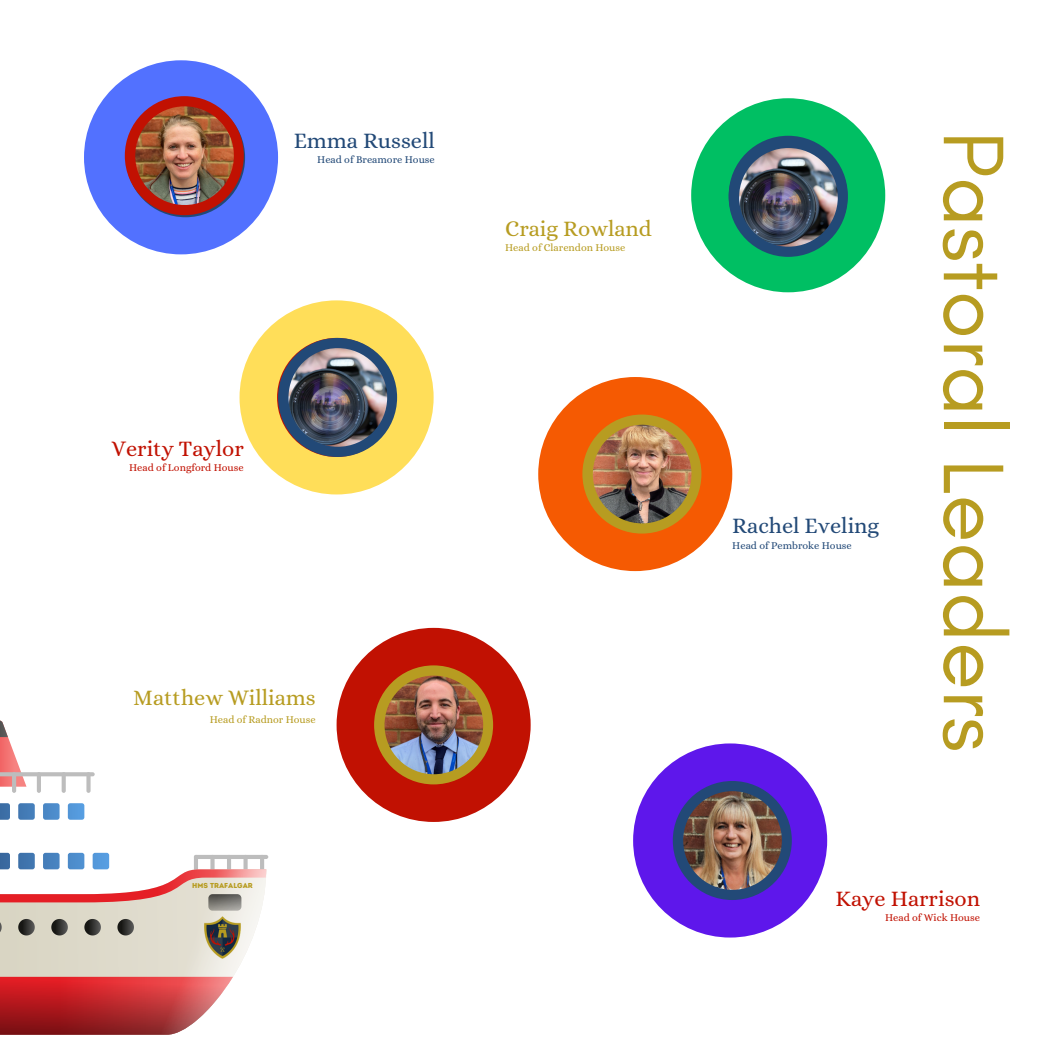
<style>
.page{position:relative;width:1042px;height:1043px;background:#fff}
.page>*{position:absolute;margin:0;border:0;box-sizing:border-box;transform-origin:0 0}
.t1{font:87.5px "Glacial Indifference";color:#b79c21}
.t2{font:22.22px "Alice";color:#b79c21}
.t3{font:22.22px "Alice";color:#c11102}
.t4{font:22.22px "Alice";color:#224977}
.t5{font:10.5px "Alice";color:#224977}
.t6{font:10.5px "Alice";color:#b79c21}
.t7{font:10.5px "Alice";color:#c11102}
.t8{font:7.17px "Intro Rust Base";color:#b79c21}
</style>
<div class="page">
<div style="left:239px;top:300px;width:194px;height:194px;background:#ffde59;border-radius:50%"></div>
<div style="left:84px;top:60px;width:194px;height:194px;background:#5271ff;border-radius:50%"></div>
<div style="left:336px;top:627px;width:194px;height:194px;background:#c11102;border-radius:50%"></div>
<div style="left:86px;top:772px;width:5px;height:20px;background:#bdbdbd;border-radius:2px"></div>
<svg style="left:62px;top:772px;width:4px;height:20px"></svg>
<hr style="left:37px;top:772px;width:4px;height:20px;background:#bdbdbd;border-radius:2px">
<hr style="left:12px;top:772px;width:4px;height:20px;background:#bdbdbd;border-radius:2px">
<svg style="left:0;top:803px;width:84px;height:17px"></svg>
<svg style="left:0;top:720px;width:95px;height:66px"></svg>
<svg style="left:0;top:852px;width:266px;height:182px"></svg>
<img style="left:201px;top:916px;width:42px;height:42px">
<div style="left:691px;top:98px;width:194px;height:194px;background:#00bf63;border-radius:50%"></div>
<div style="left:538px;top:377px;width:194px;height:194px;background:#f55a02;border-radius:50%"></div>
<div style="left:633px;top:743px;width:194px;height:194px;background:#5e17eb;border-radius:50%"></div>
<div style="left:374px;top:665px;width:119px;height:119px;background:#b79c21;border-radius:50%"></div>
<img style="left:384px;top:675px;width:99px;height:99px;border-radius:50%">
<div style="left:582px;top:414px;width:119px;height:119px;background:#b79c21;border-radius:50%"></div>
<img style="left:592px;top:424px;width:99px;height:99px;border-radius:50%">
<div style="left:672px;top:780px;width:119px;height:119px;background:#224977;border-radius:50%"></div>
<img style="left:683px;top:791px;width:98px;height:98px;border-radius:50%">
<div style="left:125px;top:96px;width:119px;height:119px;background:#c11102;border-radius:50%"></div>
<img style="left:135px;top:106px;width:99px;height:99px;border-radius:50%">
<div style="left:278px;top:338px;width:119px;height:119px;background:#224977;border-radius:50%"></div>
<img style="left:288px;top:348px;width:99px;height:98px;border-radius:50%">
<div style="left:728px;top:138px;width:119px;height:119px;background:#224977;border-radius:50%"></div>
<img style="left:739px;top:148px;width:98px;height:98px;border-radius:50%">
<p class="t4" style="left:294px;top:128px;width:143px">Emma Russell</p>
<p class="t5" style="left:317px;top:154px;width:119px">Head of Breamore House</p>
<p class="t2" style="left:505px;top:216px;width:148px">Craig Rowland</p>
<p class="t6" style="left:505px;top:242px;width:122px">Head of Clarendon House</p>
<p class="t3" style="left:112px;top:435px;width:134px">Verity Taylor</p>
<p class="t7" style="left:129px;top:461px;width:116px">Head of Longford House</p>
<p class="t2" style="left:133px;top:684px;width:184px">Matthew Williams</p>
<p class="t6" style="left:210px;top:713px;width:108px">Head of Radnor House</p>
<p class="t8" style="left:192px;top:880px;width:62px">HMS TRAFALGAR</p>
<p class="t4" style="left:732px;top:513px;width:148px">Rachel Eveling</p>
<p class="t5" style="left:732px;top:539px;width:121px">Head of Pembroke House</p>
<p class="t1" style="left:1026px;top:131px;width:622px;rotate:90deg">Pastoral Leaders</p>
<p class="t3" style="left:835px;top:885px;width:146px">Kaye Harrison</p>
<p class="t7" style="left:884px;top:910px;width:97px">Head of Wick House</p>
</div>
